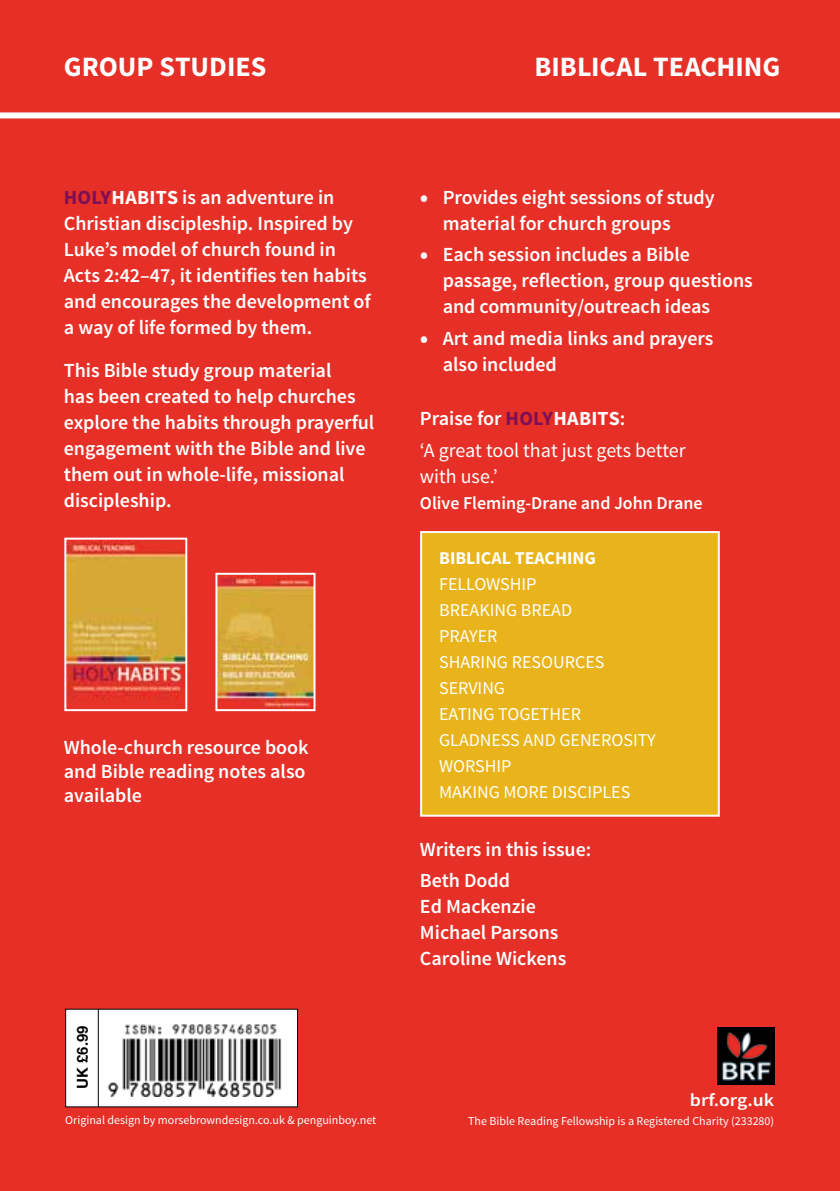
<style>
.page{position:relative;width:840px;height:1191px;background:#fff}
.page>*{position:absolute;margin:0;border:0;box-sizing:border-box;transform-origin:0 0}
.t1{font:700 28px "Source Sans Pro";color:#fff}
.t2{font:600 20px/26px "Source Sans Pro";color:#fff}
.t3{font:20px/31.6px "Source Sans Pro";color:#fff}
.t4{font:18px/26px "Source Sans Pro";color:#fff}
.t5{font:600 18px "Source Sans Pro";color:#fff}
.t6{font:700 18px "Source Sans Pro";color:#fff}
.t7{font:600 18px "Source Sans Pro";color:#fff;scale:1.1 1}
.t8{font:700 15px "Helvetica";color:#000}
.t9{font:12px "Source Sans Pro";color:#fff}
.s1{font-weight:700;color:#7c0f55}
.s2{font-weight:700}
.s3{font-weight:400;font-size:28px}
.s4{font-weight:600}
</style>
<div class="page">
<div style="left:0;top:0;width:839px;height:1191px;background:#e63027"></div>
<hr style="left:839px;top:118px;width:1px;height:940px;background:#e63027">
<svg style="left:0;top:112px;width:839px;height:6px;background:#fdefef"></svg>
<div style="left:66px;top:1009px;width:231px;height:97px;background:#fff"></div>
<div style="left:65px;top:1008px;width:233px;height:99px;border:1px solid #000"></div>
<img style="left:107px;top:1024px;width:175px;height:73px">
<hr style="left:98px;top:1008px;width:1px;height:98px;background:#000">
<img style="left:717px;top:1027px;width:57px;height:57px">
<img style="left:218px;top:576px;width:94px;height:132px">
<div style="left:215px;top:573px;width:100px;height:138px;border:2px solid #fff"></div>
<img style="left:67px;top:540px;width:117px;height:159px">
<div style="left:64px;top:537px;width:123px;height:174px;border:2px solid #fff"></div>
<div style="left:421px;top:532px;width:297px;height:283px;background:#e9b41b"></div>
<div style="left:420px;top:531px;width:299px;height:285px;border:2px solid #fff"></div>
<h1 class="t1" style="left:64px;top:49px;width:204px">GROUP STUDIES</h1>
<h1 class="t1" style="left:534px;top:49px;width:247px">BIBLICAL TEACHING</h1>
<p class="t2" style="left:64px;top:184px;width:308px"><span class="s1">HOLY</span><span class="s2">HABITS</span> is an adventure in Christian discipleship. Inspired by Luke’s model of church found in Acts 2:42–47, it identifies ten habits and encourages the development of a way of life formed by them.</p>
<p class="t2" style="left:64px;top:357px;width:312px">This Bible study group material<br>has been created to help churches explore the habits through prayerful engagement with the Bible and live them out in whole-life, missional discipleship.</p>
<p class="t2" style="left:64px;top:735px;width:246px;line-height:24px">Whole-church resource book and Bible reading notes also available</p>
<p class="t8" style="left:70px;top:1088px;width:65px;rotate:-90deg">UK £6.99</p>
<p class="t9" style="left:65px;top:1112px;width:312px">Original design by morsebrowndesign.co.uk &amp; penguinboy.net</p>
<p class="t2" style="left:442px;top:184px;width:273px;text-indent:-23px"><span class="s3">•</span> Provides eight sessions of study material for church groups</p>
<p class="t2" style="left:442px;top:242px;width:311px;text-indent:-23px"><span class="s3">•</span> Each session includes a Bible passage, reflection, group questions and community/outreach ideas</p>
<p class="t2" style="left:442px;top:326px;width:272px;text-indent:-23px"><span class="s3">•</span> Art and media links and prayers also included</p>
<p class="t3" style="left:420px;top:403px;width:267px"><span class="s4">Praise for</span> <span class="s1">HOLY</span><span class="s2">HABITS</span><span class="s4">:<br></span>‘A great tool that just gets better</p>
<p class="t3" style="left:420px;top:461px;width:79px">with use.’</p>
<p class="t5" style="left:420px;top:492px;width:284px">Olive Fleming-Drane and John Drane</p>
<p class="t6" style="left:439px;top:546px;width:158px">BIBLICAL TEACHING</p>
<p class="t4" style="left:439px;top:571px;width:218px">FELLOWSHIP<br>BREAKING BREAD<br>PRAYER<br>SHARING RESOURCES<br>SERVING<br>EATING TOGETHER<br>GLADNESS AND GENEROSITY<br>WORSHIP<br>MAKING MORE DISCIPLES</p>
<p class="t2" style="left:420px;top:834px;width:173px;line-height:31.6px">Writers in this issue:<br>Beth Dodd</p>
<p class="t2" style="left:420px;top:894px;width:148px">Ed Mackenzie<br>Michael Parsons<br>Caroline Wickens</p>
<p class="t7" style="left:689px;top:1088px;width:78px">brf.org.uk</p>
<p class="t9" style="left:468px;top:1113px;width:307px">The Bible Reading Fellowship is a Registered Charity (233280)</p>
</div>
